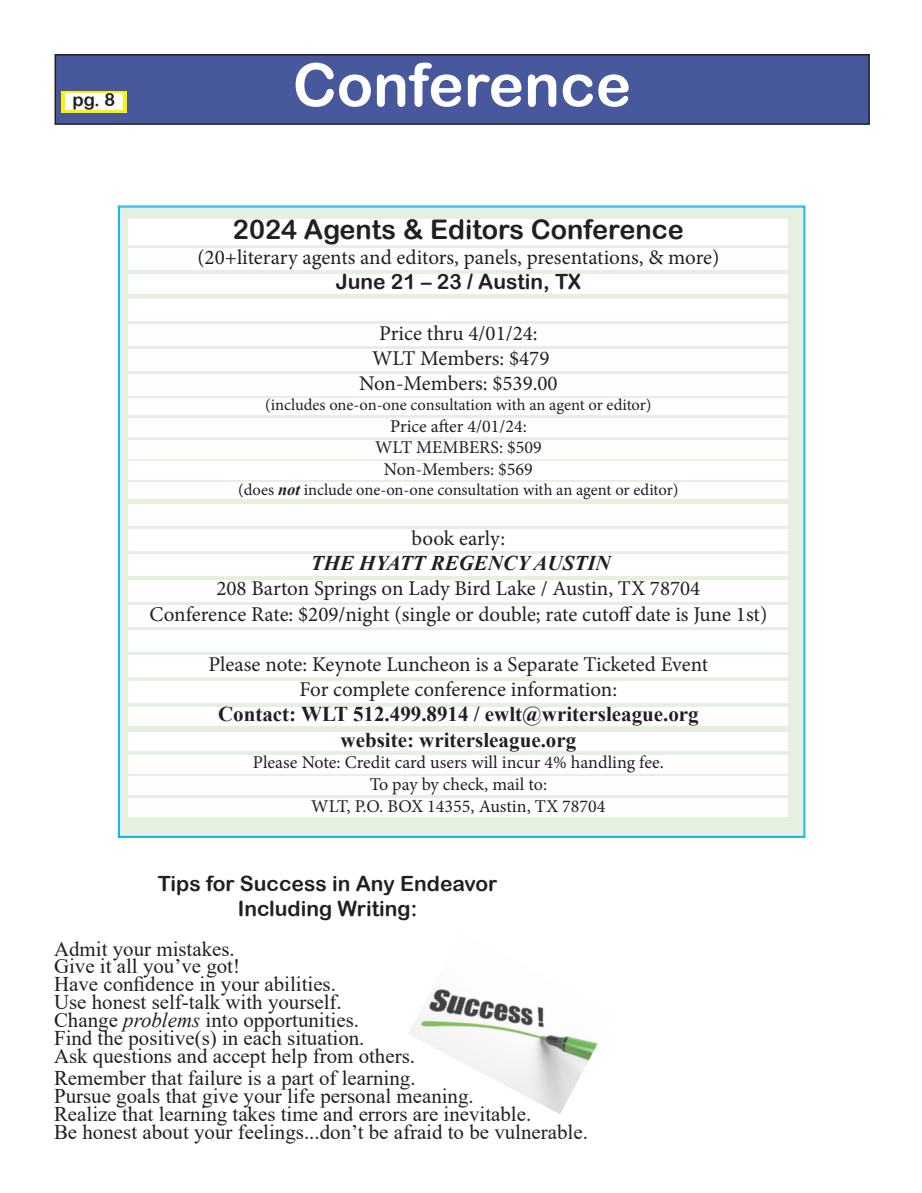
<style>
.page{position:relative;width:922px;height:1193px;background:#fff}
.page>*{position:absolute;margin:0;border:0;box-sizing:border-box;transform-origin:0 0}
.t1{font:59.85px "Arial Rounded MT Bold";color:#fff}
.t2{font:27px "Arial Rounded MT Bold";color:#231f20}
.t3{font:21px "Minion Pro";letter-spacing:-.005em;color:#231f20}
.t4{font:700 21px "Times New Roman";color:#231f20}
.t5{font:21px "Arial Rounded MT Bold";color:#231f20}
.t6{font:italic 700 21px "Times New Roman";color:#231f20}
.t7{font:20.85px "Times New Roman";color:#231f20}
.t8{font:18px "Minion Pro";color:#231f20}
.t9{font:18px "Arial Rounded MT Bold";color:#231f20}
.t10{font:16.5px "Minion Pro";letter-spacing:-.005em;color:#231f20}
.s1{font-family:"Times New Roman";font-weight:700;font-style:italic}
.s2{font-style:italic}
</style>
<div class="page">
<svg style="left:118px;top:205px;width:687px;height:633px;background:#dfefe5"></svg>
<div style="left:129px;top:219px;width:659px;height:25px;background:#fff"></div>
<div style="left:129px;top:249px;width:659px;height:21px;background:#fff"></div>
<div style="left:129px;top:274px;width:659px;height:20px;background:#fff"></div>
<div style="left:129px;top:299px;width:659px;height:21px;background:#fff"></div>
<div style="left:129px;top:324px;width:659px;height:21px;background:#fff"></div>
<div style="left:129px;top:350px;width:659px;height:21px;background:#fff"></div>
<div style="left:129px;top:375px;width:659px;height:21px;background:#fff"></div>
<div style="left:129px;top:398px;width:659px;height:16px;background:#fff"></div>
<div style="left:129px;top:418px;width:659px;height:18px;background:#fff"></div>
<div style="left:129px;top:440px;width:659px;height:18px;background:#fff"></div>
<div style="left:129px;top:461px;width:659px;height:18px;background:#fff"></div>
<div style="left:129px;top:482px;width:659px;height:17px;background:#fff"></div>
<div style="left:129px;top:504px;width:659px;height:21px;background:#fff"></div>
<div style="left:129px;top:530px;width:659px;height:21px;background:#fff"></div>
<div style="left:129px;top:555px;width:659px;height:21px;background:#fff"></div>
<div style="left:129px;top:580px;width:659px;height:21px;background:#fff"></div>
<div style="left:129px;top:605px;width:659px;height:21px;background:#fff"></div>
<div style="left:129px;top:630px;width:659px;height:21px;background:#fff"></div>
<div style="left:129px;top:656px;width:659px;height:21px;background:#fff"></div>
<div style="left:129px;top:681px;width:659px;height:21px;background:#fff"></div>
<div style="left:129px;top:707px;width:659px;height:19px;background:#fff"></div>
<div style="left:129px;top:732px;width:659px;height:19px;background:#fff"></div>
<div style="left:129px;top:755px;width:659px;height:18px;background:#fff"></div>
<div style="left:129px;top:776px;width:659px;height:18px;background:#fff"></div>
<div style="left:129px;top:798px;width:659px;height:18px;background:#fff"></div>
<div style="left:55px;top:55px;width:814px;height:69px;background:#48589c"></div>
<div style="left:55px;top:54px;width:814px;height:71px;border:1px solid #231f20"></div>
<svg style="left:61px;top:91px;width:66px;height:21px"></svg>
<div style="left:65px;top:93px;width:57px;height:16px;background:#fff"></div>
<img style="left:409px;top:988px;width:189px;height:126px">
<p class="t9" style="left:72px;top:89px;width:44px">pg. 8</p>
<p class="t1" style="left:292px;top:49px;width:340px">Conference</p>
<p class="t2" style="left:233px;top:213px;width:452px">2024 Agents &amp; Editors Conference</p>
<p class="t3" style="left:197px;top:243px;width:523px">(20+literary agents and editors, panels, presentations, &amp; more)</p>
<p class="t5" style="left:336px;top:269px;width:247px">June 21 – 23 / Austin, TX</p>
<p class="t3" style="left:379px;top:319px;width:160px">Price thru 4/01/24:</p>
<p class="t3" style="left:372px;top:344px;width:179px">WLT Members: $479</p>
<p class="t3" style="left:359px;top:369px;width:200px">Non-Members: $539.00</p>
<p class="t10" style="left:265px;top:393px;width:388px">(includes one-on-one consultation with an agent or editor)</p>
<p class="t8" style="left:390px;top:414px;width:138px">Price after 4/01/24:</p>
<p class="t8" style="left:375px;top:435px;width:168px">WLT MEMBERS: $509</p>
<p class="t8" style="left:384px;top:457px;width:150px">Non-Members: $569</p>
<p class="t10" style="left:238px;top:478px;width:442px">(does <span class="s1">not</span> include one-on-one consultation with an agent or editor)</p>
<p class="t3" style="left:411px;top:524px;width:95px">book early:</p>
<p class="t6" style="left:311px;top:548px;width:301px">THE HYATT REGENCY AUSTIN</p>
<p class="t3" style="left:216px;top:574px;width:485px">208 Barton Springs on Lady Bird Lake / Austin, TX 78704</p>
<p class="t3" style="left:149px;top:600px;width:619px">Conference Rate: $209/night (single or double; rate cutoff date is June 1st)</p>
<p class="t3" style="left:208px;top:650px;width:501px">Please note: Keynote Luncheon is a Separate Ticketed Event</p>
<p class="t3" style="left:299px;top:675px;width:319px">For complete conference information:</p>
<p class="t4" style="left:218px;top:699px;width:482px">Contact: WLT 512.499.8914 / ewlt@writersleague.org</p>
<p class="t4" style="left:340px;top:724px;width:237px">website: writersleague.org</p>
<p class="t8" style="left:253px;top:750px;width:412px">Please Note: Credit card users will incur 4% handling fee.</p>
<p class="t8" style="left:369px;top:772px;width:179px">To pay by check, mail to:</p>
<p class="t8" style="left:311px;top:793px;width:296px">WLT, P.O. BOX 14355, Austin, TX 78704</p>
<p class="t5" style="left:158px;top:871px;width:341px">Tips for Success in Any Endeavor</p>
<p class="t5" style="left:238px;top:896px;width:181px">Including Writing:</p>
<p class="t7" style="left:54px;top:933px;width:182px">Admit your mistakes.</p>
<p class="t7" style="left:54px;top:951px;width:187px">Give it all you’ve got!</p>
<p class="t7" style="left:54px;top:969px;width:283px">Have confidence in your abilities.</p>
<p class="t7" style="left:54px;top:987px;width:289px">Use honest self-talk with yourself.</p>
<p class="t7" style="left:54px;top:1005px;width:306px">Change <span class="s2">problems</span> into opportunities.</p>
<p class="t7" style="left:54px;top:1023px;width:312px">Find the positive(s) in each situation.</p>
<p class="t7" style="left:54px;top:1041px;width:362px">Ask questions and accept help from others.</p>
<p class="t7" style="left:54px;top:1063px;width:363px">Remember that failure is a part of learning.</p>
<p class="t7" style="left:54px;top:1081px;width:421px">Pursue goals that give your life personal meaning.</p>
<p class="t7" style="left:54px;top:1098px;width:479px">Realize that learning takes time and errors are inevitable.</p>
<p class="t7" style="left:54px;top:1116px;width:535px">Be honest about your feelings...don’t be afraid to be vulnerable.</p>
</div>
